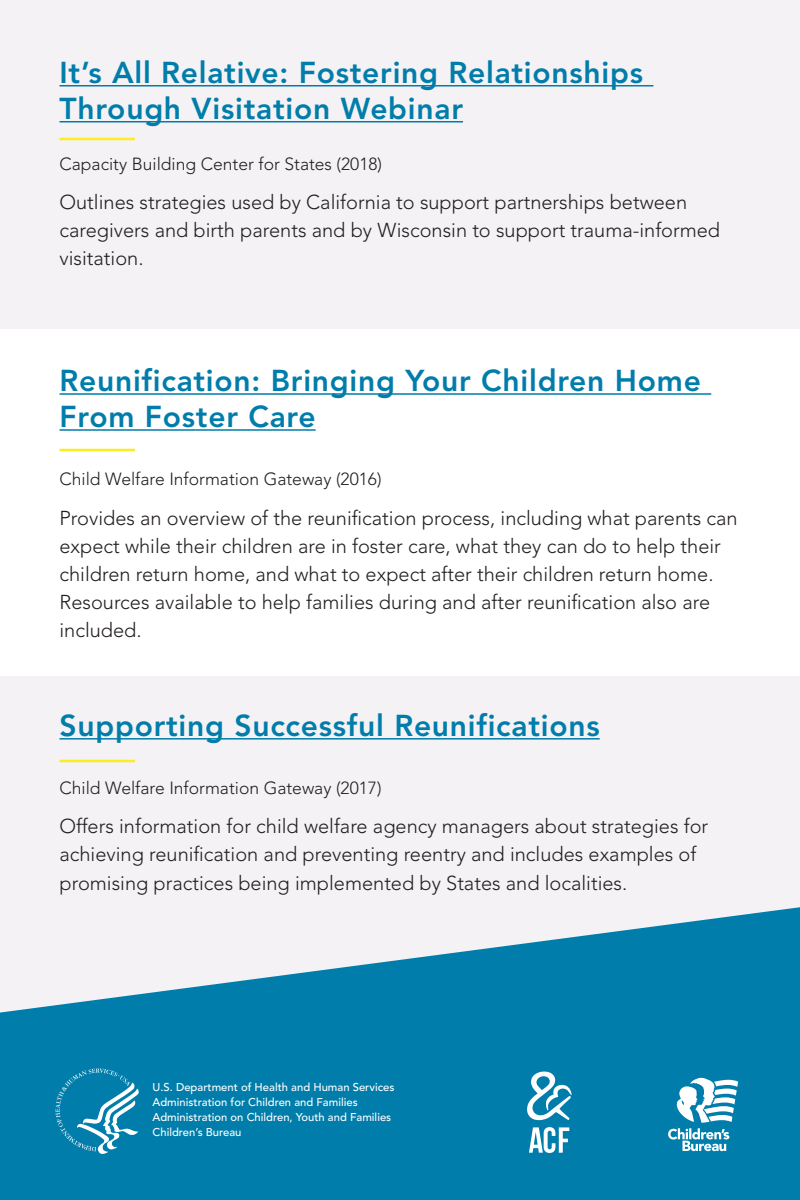
<style>
.page{position:relative;width:800px;height:1200px;background:#fff}
.page>*{position:absolute;margin:0;border:0;box-sizing:border-box;transform-origin:0 0}
.t1{font:800 30px/36px "Avenir";letter-spacing:.025em;color:#007daa}
.t2{font:300 20px/28.1px "Avenir";color:#231f20}
.t3{font:300 17.5px "Avenir";color:#231f20}
.t4{font:500 11.25px/15px "Avenir";color:#fff}
</style>
<div class="page">
<div style="left:0;top:676px;width:800px;height:345px;background:#f4f2f4"></div>
<svg style="left:0;top:907px;width:800px;height:293px;fill:#007daa"></svg>
<div style="left:0;top:0;width:800px;height:328px;background:#f4f2f4"></div>
<hr style="left:59px;top:85px;width:594px;height:1px;background:#007daa">
<hr style="left:59px;top:121px;width:404px;height:1px;background:#007daa">
<svg style="left:668px;top:1078px;width:70px;height:73px"></svg>
<svg style="left:529px;top:1127px;width:40px;height:26px"></svg>
<svg style="left:527px;top:1072px;width:45px;height:48px"></svg>
<svg style="left:56px;top:1069px;width:83px;height:85px;background:#2b93b8"></svg>
<hr style="left:59px;top:738px;width:541px;height:2px;background:#007daa">
<hr style="left:59px;top:760px;width:76px;height:2px;background:#faed24">
<hr style="left:59px;top:138px;width:76px;height:2px;background:#fcee23">
<hr style="left:59px;top:393px;width:652px;height:2px;background:#007daa">
<hr style="left:59px;top:429px;width:257px;height:2px;background:#007daa">
<hr style="left:59px;top:449px;width:76px;height:2px;background:#faed24">
<h3 class="t1" style="left:59px;top:54px;width:585px">It’s All Relative: Fostering Relationships<br>Through Visitation Webinar</h3>
<p class="t3" style="left:59px;top:153px;width:324px">Capacity Building Center for States (2018)</p>
<p class="t2" style="left:59px;top:188px;width:662px">Outlines strategies used by California to support partnerships between caregivers and birth parents and by Wisconsin to support trauma-informed visitation.</p>
<h3 class="t1" style="left:59px;top:363px;width:643px">Reunification: Bringing Your Children Home<br>From Foster Care</h3>
<p class="t3" style="left:59px;top:469px;width:324px">Child Welfare Information Gateway (2016)</p>
<p class="t2" style="left:59px;top:504px;width:680px">Provides an overview of the reunification process, including what parents can expect while their children are in foster care, what they can do to help their children return home, and what to expect after their children return home.<br>Resources available to help families during and after reunification also are included.</p>
<h3 class="t1" style="left:59px;top:707px;width:542px">Supporting Successful Reunifications</h3>
<p class="t3" style="left:59px;top:778px;width:324px">Child Welfare Information Gateway (2017)</p>
<p class="t2" style="left:59px;top:812px;width:650px">Offers information for child welfare agency managers about strategies for achieving reunification and preventing reentry and includes examples of promising practices being implemented by States and localities.</p>
<p class="t4" style="left:152px;top:1080px;width:243px">U.S. Department of Health and Human Services Administration for Children and Families Administration on Children, Youth and Families Children’s Bureau</p>
</div>
